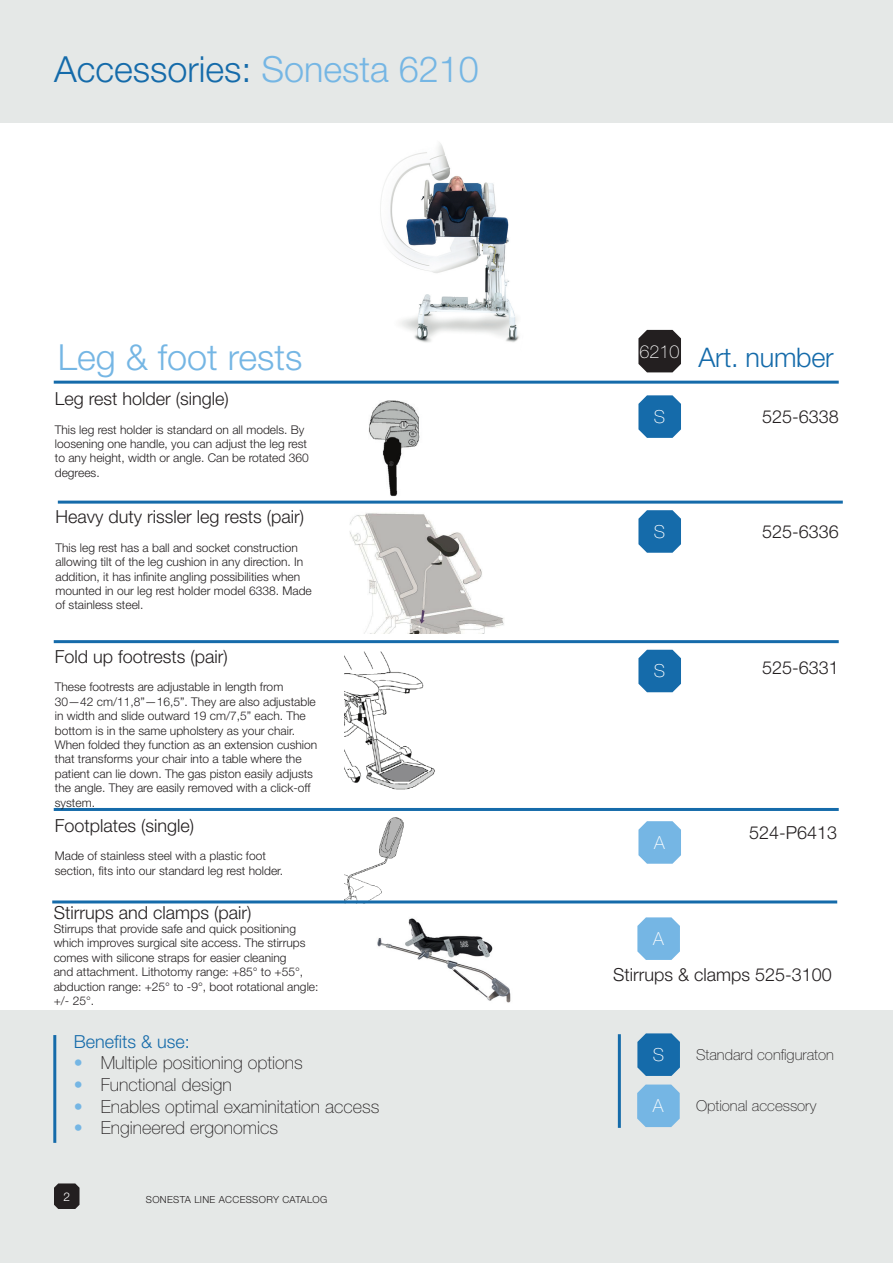
<style>
.page{position:relative;width:893px;height:1263px;background:#fff}
.page>*{position:absolute;margin:0;border:0;box-sizing:border-box;transform-origin:0 0}
.t1{font:300 36px "Helvetica Neue LT Std";color:#156baa}
.t2{font:300 36px "Helvetica Neue LT Std";color:#75b6e4}
.t3{font:300 27px "Helvetica Neue LT Std";letter-spacing:-.01em;color:#156baa}
.t4{font:300 18px "Helvetica Neue LT Std";color:#231f20}
.t5{font:100 18px "Helvetica Neue LT Std";color:#231f20}
.t6{font:300 18px "Helvetica Neue LT Std";color:#156baa}
.t7{font:100 18px "Helvetica Neue LT Std";color:#fff}
.t8{font:100 15px "Helvetica Neue LT Std";color:#231f20}
.t9{font:300 12px/14.4px "Helvetica Neue LT Std";color:#231f20}
.t10{font:300 12px "Helvetica Neue LT Std";color:#fff}
.t11{font:300 9.75px "Helvetica Neue LT Std";letter-spacing:.035em;color:#231f20}
.s1{color:#75b6e4}
.s2{font-weight:300;color:#75b6e4}
</style>
<div class="page">
<div style="left:0;top:1010px;width:893px;height:253px;background:#e5e8e7"></div>
<svg style="left:54px;top:1183px;width:26px;height:26px"></svg>
<hr style="left:618px;top:1034px;width:3px;height:94px;background:#156baa">
<svg style="left:637px;top:1084px;width:43px;height:43px;background:#80bbe4"></svg>
<svg style="left:637px;top:1033px;width:43px;height:43px;background:#2977b0"></svg>
<div style="left:0;top:0;width:893px;height:122px;background:#e5e8e7"></div>
<hr style="left:54px;top:381px;width:785px;height:3px;background:#156baa">
<img style="left:344px;top:400px;width:99px;height:101px">
<img style="left:349px;top:513px;width:155px;height:120px">
<hr style="left:58px;top:501px;width:785px;height:3px;background:#156baa">
<hr style="left:54px;top:640px;width:785px;height:3px;background:#156baa">
<hr style="left:54px;top:808px;width:785px;height:3px;background:#156baa">
<img style="left:344px;top:651px;width:91px;height:139px">
<img style="left:345px;top:817px;width:59px;height:83px">
<hr style="left:53px;top:1035px;width:3px;height:108px;background:#156baa">
<svg style="left:638px;top:330px;width:43px;height:42px;background:#363233"></svg>
<svg style="left:638px;top:395px;width:43px;height:43px;background:#2c79b2"></svg>
<svg style="left:638px;top:510px;width:43px;height:43px;background:#2c79b2"></svg>
<svg style="left:638px;top:650px;width:43px;height:42px;background:#2977b1"></svg>
<svg style="left:638px;top:821px;width:43px;height:43px;background:#82bde6"></svg>
<img style="left:380px;top:143px;width:139px;height:200px">
<hr style="left:52px;top:900px;width:785px;height:3px;background:#156baa">
<img style="left:377px;top:918px;width:134px;height:85px">
<svg style="left:637px;top:917px;width:43px;height:43px;background:#82bde6"></svg>
<h1 class="t1" style="left:54px;top:48px;width:426px">Accessories: <span class="s1">Sonesta 6210</span></h1>
<h1 class="t2" style="left:58px;top:335px;width:246px">Leg &amp; foot rests</h1>
<h3 class="t4" style="left:55px;top:387px;width:176px">Leg rest holder (single)</h3>
<p class="t9" style="left:55px;top:422px;width:255px">This leg rest holder is standard on all models. By loosening one handle, you can adjust the leg rest to any height, width or angle. Can be rotated 360 degrees.</p>
<h3 class="t4" style="left:56px;top:506px;width:250px">Heavy duty rissler leg rests (pair)</h3>
<p class="t9" style="left:56px;top:540px;width:258px">This leg rest has a ball and socket construction allowing tilt of the leg cushion in any direction. In addition, it has infinite angling possibilities when mounted in our leg rest holder model 6338. Made of stainless steel.</p>
<h3 class="t4" style="left:55px;top:645px;width:175px">Fold up footrests (pair)</h3>
<p class="t9" style="left:55px;top:680px;width:264px">These footrests are adjustable in length from 30—42 cm/11,8”—16,5”. They are also adjustable in width and slide outward 19 cm/7,5” each. The bottom is in the same upholstery as your chair.<br>When folded they function as an extension cushion that transforms your chair into a table where the patient can lie down. The gas piston easily adjusts the angle. They are easily removed with a click-off system.</p>
<h3 class="t4" style="left:55px;top:814px;width:141px">Footplates (single)</h3>
<p class="t9" style="left:55px;top:849px;width:230px">Made of stainless steel with a plastic foot section, fits into our standard leg rest holder.</p>
<h2 class="t3" style="left:639px;top:340px;width:196px"><sup>6210</sup> Art. number</h2>
<h3 class="t7" style="left:654px;top:406px;width:13px">S</h3>
<h3 class="t4" style="left:762px;top:406px;width:78px">525-6338</h3>
<h3 class="t7" style="left:654px;top:521px;width:13px">S</h3>
<h3 class="t4" style="left:762px;top:520px;width:78px">525-6336</h3>
<h3 class="t7" style="left:654px;top:661px;width:13px">S</h3>
<h3 class="t7" style="left:654px;top:832px;width:12px">A</h3>
<h3 class="t4" style="left:762px;top:657px;width:78px">525-6331</h3>
<h3 class="t4" style="left:749px;top:822px;width:90px">524-P6413</h3>
<h3 class="t4" style="left:54px;top:901px;width:199px">Stirrups and clamps (pair)</h3>
<p class="t9" style="left:54px;top:921px;width:266px">Stirrups that provide safe and quick positioning which improves surgical site access. The stirrups comes with silicone straps for easier cleaning<br>and attachment. Lithotomy range: +85° to +55°, abduction range: +25° to -9°, boot rotational angle: +/- 25°.</p>
<h3 class="t7" style="left:653px;top:928px;width:12px">A</h3>
<h3 class="t4" style="left:613px;top:963px;width:220px">Stirrups &amp; clamps 525-3100</h3>
<h3 class="t6" style="left:74px;top:1030px;width:118px">Benefits &amp; use:</h3>
<h3 class="t5" style="left:74px;top:1053px;width:231px"><span class="s2">•</span> Multiple positioning options</h3>
<h3 class="t5" style="left:74px;top:1074px;width:160px"><span class="s2">•</span> Functional design</h3>
<h3 class="t5" style="left:74px;top:1096px;width:307px"><span class="s2">•</span> Enables optimal examinitation access</h3>
<h3 class="t5" style="left:74px;top:1117px;width:206px"><span class="s2">•</span> Engineered ergonomics</h3>
<p class="t10" style="left:63px;top:1189px;width:8px">2</p>
<p class="t11" style="left:146px;top:1193px;width:183px">SONESTA LINE ACCESSORY CATALOG</p>
<h3 class="t7" style="left:653px;top:1044px;width:13px">S</h3>
<p class="t8" style="left:696px;top:1046px;width:139px">Standard configuraton</p>
<h3 class="t7" style="left:653px;top:1095px;width:12px">A</h3>
<p class="t8" style="left:696px;top:1097px;width:122px">Optional accessory</p>
</div>
